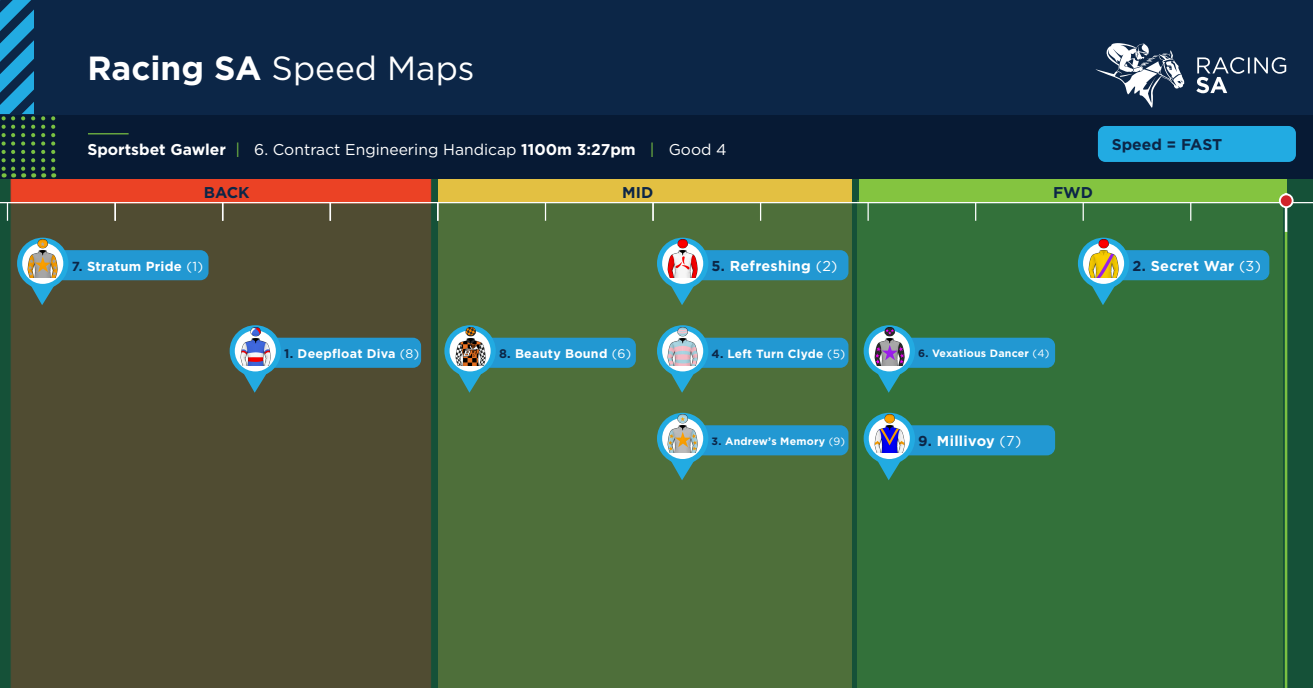
<style>
.page{position:relative;width:1313px;height:688px;background:#fff}
.page>*{position:absolute;margin:0;border:0;box-sizing:border-box;transform-origin:0 0}
.t1{font:33.5px "Gotham HTF";color:#fff}
.t2{font:15.62px "Gotham";color:#fff}
.t3{font:700 15.62px "Gotham HTF";color:#0c2647}
.t4{font:700 14.38px "Gotham HTF";letter-spacing:.02em;color:#fff}
.t5{font:700 13.12px "Gotham HTF";letter-spacing:.02em;color:#fff}
.t6{font:700 12.5px "Gotham HTF";letter-spacing:.02em;color:#fff}
.t7{font:700 11.88px "Gotham HTF";letter-spacing:.02em;color:#fff}
.t8{font:700 10.62px "Gotham HTF";letter-spacing:.02em;color:#fff}
.s1{font-weight:700}
.s2{font-family:"Gotham HTF";font-weight:700}
.s3{font-family:"Gotham HTF";color:#79c142}
.s4{font-family:"Gotham HTF"}
.s5{color:#0c2647}
.s6{font-family:"Gotham";font-weight:400}
</style>
<div class="page">
<div style="left:0;top:149px;width:1312px;height:539px;background:#155138"></div>
<div style="left:11px;top:203px;width:420px;height:485px;background:#504c32"></div>
<div style="left:11px;top:178px;width:420px;height:25px;background:#eb4225;border:1px solid #eb3e26"></div>
<div style="left:438px;top:178px;width:413px;height:25px;background:#e3c042"></div>
<div style="left:858px;top:178px;width:428px;height:25px;background:#84c440"></div>
<div style="left:438px;top:203px;width:413px;height:485px;background:#4e6f3a"></div>
<div style="left:857px;top:200px;width:426px;height:488px;background:#33713a"></div>
<div style="left:0;top:0;width:1312px;height:178px;background:#0c2647"></div>
<hr style="left:0;top:202px;width:1312px;height:1px;background:#fff">
<div style="left:0;top:115px;width:1312px;height:63px;background:#071a34"></div>
<svg style="left:545px;top:203px;width:1px;height:18px"></svg>
<hr style="left:88px;top:133px;width:41px;height:1px;background:#79c142">
<svg style="left:1196px;top:57px;width:90px;height:36px"></svg>
<svg style="left:1095px;top:43px;width:89px;height:65px"></svg>
<svg style="left:652px;top:203px;width:1px;height:18px"></svg>
<svg style="left:760px;top:203px;width:1px;height:18px"></svg>
<svg style="left:867px;top:203px;width:1px;height:18px"></svg>
<svg style="left:975px;top:203px;width:1px;height:18px"></svg>
<svg style="left:1082px;top:203px;width:1px;height:18px"></svg>
<svg style="left:1190px;top:203px;width:1px;height:18px"></svg>
<svg style="left:41px;top:116px;width:4px;height:61px"></svg>
<svg style="left:51px;top:116px;width:4px;height:61px"></svg>
<svg style="left:0;top:0;width:35px;height:177px"></svg>
<hr style="left:1284px;top:231px;width:3px;height:457px;background:#79c142">
<hr style="left:1284px;top:193px;width:3px;height:39px;background:#fff">
<div style="left:1279px;top:194px;width:13px;height:13px;background:#d1232a;border-radius:50%"></div>
<div style="left:1278px;top:193px;width:15px;height:15px;border:2px solid #fff;border-radius:50%"></div>
<svg style="left:7px;top:203px;width:1px;height:18px"></svg>
<svg style="left:114px;top:203px;width:2px;height:18px"></svg>
<svg style="left:222px;top:203px;width:1px;height:18px"></svg>
<svg style="left:329px;top:203px;width:2px;height:18px"></svg>
<svg style="left:437px;top:203px;width:1px;height:18px"></svg>
<div style="left:1098px;top:126px;width:197px;height:36px;background:#22abe2;border-radius:8px"></div>
<svg style="left:17px;top:238px;width:191px;height:67px"></svg>
<img style="left:26px;top:239px;width:33px;height:39px">
<svg style="left:230px;top:325px;width:191px;height:67px"></svg>
<img style="left:238px;top:327px;width:34px;height:38px">
<svg style="left:657px;top:238px;width:191px;height:67px"></svg>
<img style="left:665px;top:239px;width:34px;height:39px">
<svg style="left:444px;top:325px;width:192px;height:67px"></svg>
<img style="left:453px;top:327px;width:33px;height:38px">
<svg style="left:657px;top:325px;width:191px;height:67px"></svg>
<img style="left:665px;top:327px;width:34px;height:38px">
<svg style="left:657px;top:413px;width:191px;height:67px"></svg>
<img style="left:665px;top:414px;width:34px;height:39px">
<svg style="left:1077px;top:238px;width:192px;height:67px"></svg>
<img style="left:1086px;top:239px;width:34px;height:39px">
<svg style="left:863px;top:325px;width:192px;height:67px"></svg>
<img style="left:872px;top:327px;width:33px;height:38px">
<svg style="left:863px;top:413px;width:192px;height:67px"></svg>
<img style="left:872px;top:414px;width:33px;height:39px">
<p class="t1" style="left:87px;top:49px;width:389px"><span class="s1">Racing SA</span> Speed Maps</p>
<p class="t2" style="left:87px;top:139px;width:641px"><span class="s2">Sportsbet Gawler</span> <span class="s3">|</span> <span class="s4">6.</span> Contract Engineering Handicap <span class="s2">1100m 3:27pm</span> <span class="s3">|</span> Good 4</p>
<p class="t3" style="left:204px;top:184px;width:47px">BACK</p>
<p class="t3" style="left:622px;top:183px;width:33px">MID</p>
<p class="t3" style="left:1053px;top:184px;width:41px">FWD</p>
<p class="t3" style="left:1111px;top:135px;width:112px">Speed = FAST</p>
<p class="t5" style="left:72px;top:258px;width:133px"><span class="s5">7.</span> Stratum Pride <span class="s6">(1)</span></p>
<p class="t4" style="left:711px;top:258px;width:127px"><span class="s5">5.</span> Refreshing <span class="s6">(2)</span></p>
<p class="t4" style="left:1132px;top:258px;width:130px"><span class="s5">2.</span> Secret War <span class="s6">(3)</span></p>
<p class="t6" style="left:284px;top:346px;width:136px"><span class="s5">1.</span> Deepfloat Diva <span class="s6">(8)</span></p>
<p class="t6" style="left:499px;top:346px;width:134px"><span class="s5">8.</span> Beauty Bound <span class="s6">(6)</span></p>
<p class="t7" style="left:711px;top:346px;width:135px"><span class="s5">4.</span> Left Turn Clyde <span class="s6">(5)</span></p>
<p class="t8" style="left:918px;top:347px;width:133px"><span class="s5">6.</span> Vexatious Dancer <span class="s6">(4)</span></p>
<p class="t8" style="left:711px;top:435px;width:135px"><span class="s5">3.</span> Andrew’s Memory <span class="s6">(9)</span></p>
<p class="t4" style="left:918px;top:433px;width:104px"><span class="s5">9.</span> Millivoy <span class="s6">(7)</span></p>
</div>
